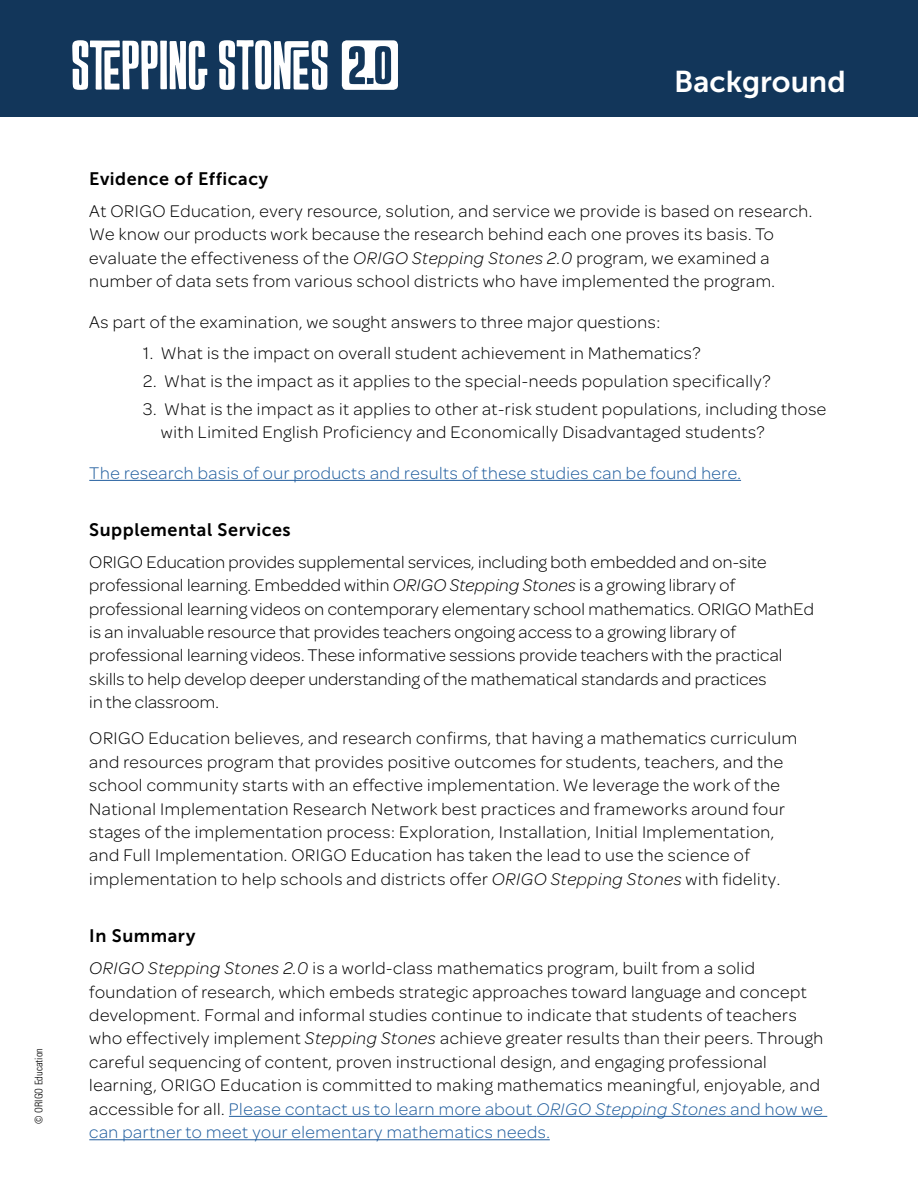
<style>
.page{position:relative;width:918px;height:1188px;background:#fff}
.page>*{position:absolute;margin:0;border:0;box-sizing:border-box;transform-origin:0 0}
.t1{font:30px "Museo Sans 700";color:#fff}
.t2{font:300 18px/23.4px "Omnes";letter-spacing:.03em;color:#000}
.t3{font:300 18px/23.4px "Omnes";letter-spacing:.01em;color:#000}
.t4{font:300 18px "Omnes";letter-spacing:.03em;color:#215e9e}
.t5{font:18px "Museo Sans 700";letter-spacing:.03em;color:#000}
.t6{font:300 condensed 10.5px "Univers";color:#000}
.s1{font-style:italic}
.s2{color:#215e9e}
.s3{font-style:italic;color:#215e9e}
</style>
<div class="page">
<div style="left:0;top:0;width:918px;height:117px;background:#12365a"></div>
<svg style="left:72px;top:40px;width:135px;height:50px"></svg>
<svg style="left:219px;top:40px;width:109px;height:50px"></svg>
<div style="left:342px;top:40px;width:56px;height:50px;background:#fff;border-radius:5px"></div>
<svg style="left:349px;top:46px;width:42px;height:39px"></svg>
<hr style="left:89px;top:480px;width:652px;height:1px;background:#215e9e">
<hr style="left:229px;top:1116px;width:307px;height:1px;background:#215e9e">
<hr style="left:536px;top:1116px;width:191px;height:1px;background:#215e9e">
<hr style="left:727px;top:1116px;width:100px;height:1px;background:#215e9e">
<hr style="left:89px;top:1139px;width:461px;height:1px;background:#215e9e">
<p class="t6" style="left:32px;top:1124px;width:77px;rotate:-90deg">© ORIGO Education</p>
<h1 class="t1" style="left:674px;top:65px;width:173px">Background</h1>
<p class="t5" style="left:89px;top:169px;width:180px">Evidence of Efficacy</p>
<p class="t2" style="left:89px;top:198px;width:724px">At ORIGO Education, every resource, solution, and service we provide is based on research.<br>We know our products work because the research behind each one proves its basis. To evaluate the effectiveness of the <span class="s1">ORIGO Stepping Stones 2.0</span> program, we examined a number of data sets from various school districts who have implemented the program.</p>
<p class="t2" style="left:89px;top:309px;width:572px">As part of the examination, we sought answers to three major questions:</p>
<p class="t2" style="left:143px;top:341px;width:559px">1. What is the impact on overall student achievement in Mathematics?</p>
<p class="t2" style="left:143px;top:368px;width:629px">2. What is the impact as it applies to the special-needs population specifically?</p>
<p class="t2" style="left:161px;top:396px;width:667px;text-indent:-18px">3. What is the impact as it applies to other at-risk student populations, including those with Limited English Proficiency and Economically Disadvantaged students?</p>
<p class="t4" style="left:89px;top:461px;width:653px">The research basis of our products and results of these studies can be found here.</p>
<p class="t5" style="left:89px;top:520px;width:203px">Supplemental Services</p>
<p class="t3" style="left:89px;top:549px;width:726px">ORIGO Education provides supplemental services, including both embedded and on-site professional learning. Embedded within <span class="s1">ORIGO Stepping Stones</span> is a growing library of professional learning videos on contemporary elementary school mathematics. ORIGO MathEd is an invaluable resource that provides teachers ongoing access to a growing library of professional learning videos. These informative sessions provide teachers with the practical skills to help develop deeper understanding of the mathematical standards and practices<br>in the classroom.</p>
<p class="t2" style="left:89px;top:726px;width:709px">ORIGO Education believes, and research confirms, that having a mathematics curriculum and resources program that provides positive outcomes for students, teachers, and the school community starts with an effective implementation. We leverage the work of the National Implementation Research Network best practices and frameworks around four stages of the implementation process: Exploration, Installation, Initial Implementation, and Full Implementation. ORIGO Education has taken the lead to use the science of implementation to help schools and districts offer <span class="s1">ORIGO Stepping Stones</span> with fidelity.</p>
<p class="t5" style="left:89px;top:926px;width:108px">In Summary</p>
<p class="t2" style="left:89px;top:955px;width:735px"><span class="s1">ORIGO Stepping Stones 2.0</span> is a world-class mathematics program, built from a solid foundation of research, which embeds strategic approaches toward language and concept development. Formal and informal studies continue to indicate that students of teachers who effectively implement <span class="s1">Stepping Stones</span> achieve greater results than their peers. Through careful sequencing of content, proven instructional design, and engaging professional learning, ORIGO Education is committed to making mathematics meaningful, enjoyable, and accessible for all. <span class="s2">Please contact us to learn more about</span> <span class="s3">ORIGO Stepping Stones</span> <span class="s2">and how we can partner to meet your elementary mathematics needs.</span></p>
</div>
